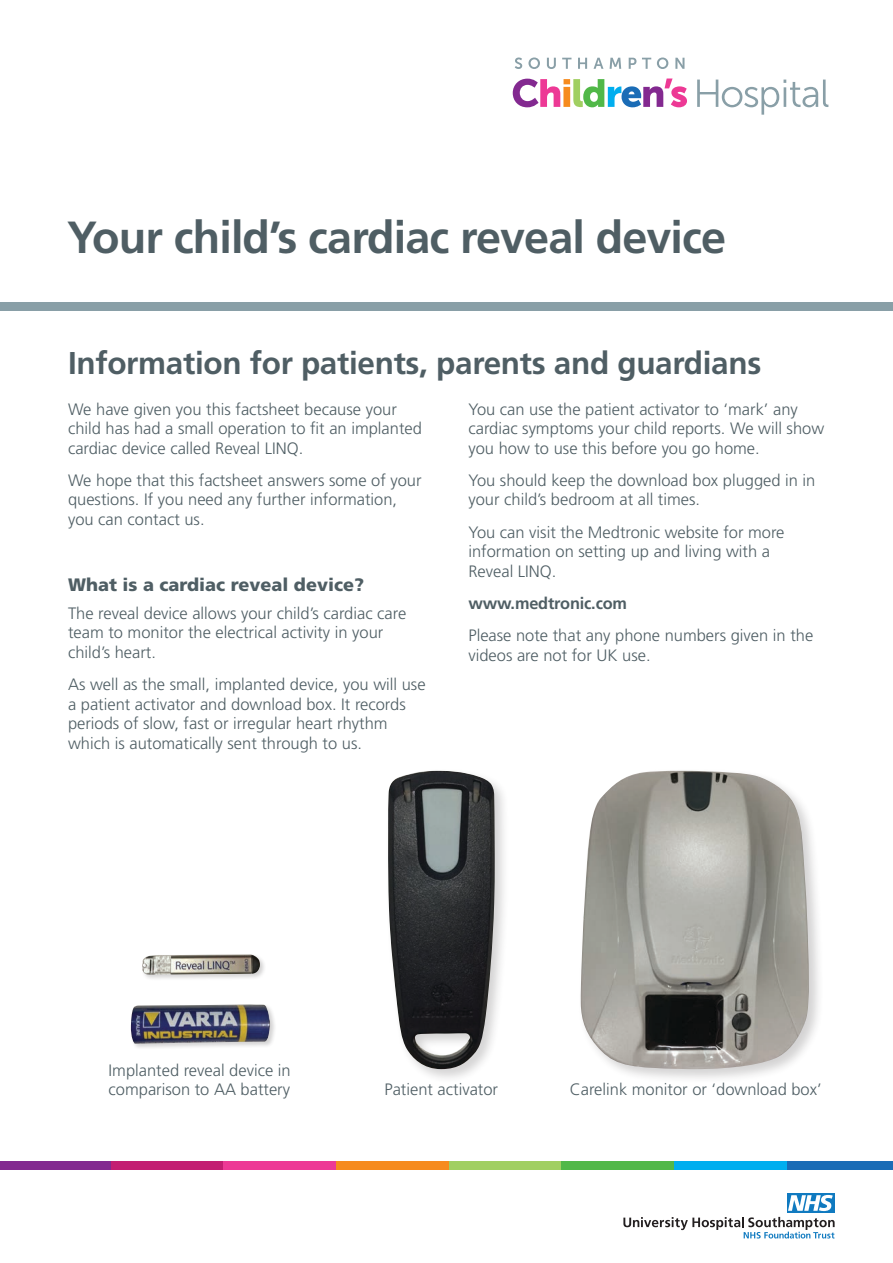
<style>
.page{position:relative;width:893px;height:1263px;background:#fff}
.page>*{position:absolute;margin:0;border:0;box-sizing:border-box;transform-origin:0 0}
.t1{font:700 45px "Frutiger";letter-spacing:-.02em;color:#4f5e64}
.t2{font:700 31.5px "Frutiger";letter-spacing:-.01em;color:#4f5e64}
.t3{font:900 18px "Frutiger";color:#4f5e64}
.t4{font:300 16.5px/19.5px "Frutiger";color:#4f5e64}
.t5{font:700 16.5px "Frutiger";letter-spacing:-.01em;color:#4f5e64}
</style>
<div class="page">
<svg style="left:513px;top:79px;width:174px;height:28px"></svg>
<svg style="left:697px;top:80px;width:131px;height:35px"></svg>
<svg style="left:515px;top:58px;width:7px;height:11px"></svg>
<svg style="left:528px;top:58px;width:12px;height:11px"></svg>
<svg style="left:547px;top:58px;width:9px;height:11px"></svg>
<svg style="left:562px;top:58px;width:9px;height:11px"></svg>
<svg style="left:578px;top:58px;width:9px;height:11px"></svg>
<svg style="left:594px;top:58px;width:9px;height:11px"></svg>
<svg style="left:610px;top:58px;width:11px;height:11px"></svg>
<svg style="left:629px;top:58px;width:7px;height:11px"></svg>
<svg style="left:642px;top:58px;width:9px;height:11px"></svg>
<svg style="left:657px;top:58px;width:11px;height:11px"></svg>
<svg style="left:675px;top:58px;width:9px;height:11px"></svg>
<div style="left:786px;top:1161px;width:107px;height:9px;background:#1a6cb6"></div>
<div style="left:673px;top:1161px;width:113px;height:9px;background:#00aeef"></div>
<div style="left:560px;top:1161px;width:113px;height:9px;background:#51b848"></div>
<div style="left:448px;top:1161px;width:113px;height:9px;background:#a1cf61"></div>
<div style="left:335px;top:1161px;width:113px;height:9px;background:#f68b1e"></div>
<div style="left:223px;top:1161px;width:113px;height:9px;background:#ed3995"></div>
<div style="left:110px;top:1161px;width:113px;height:9px;background:#c31e72"></div>
<div style="left:0;top:1161px;width:110px;height:9px;background:#832990"></div>
<div style="left:0;top:303px;width:893px;height:8px;background:#899fa7"></div>
<div style="left:787px;top:1193px;width:47px;height:20px;background:#107ac0"></div>
<svg style="left:788px;top:1195px;width:45px;height:16px"></svg>
<svg style="left:623px;top:1217px;width:212px;height:21px"></svg>
<div style="left:130px;top:1003px;width:147px;height:47px;background:#231f20;opacity:.2"></div>
<img style="left:131px;top:1004px;width:139px;height:40px">
<div style="left:141px;top:953px;width:126px;height:28px;background:#231f20;opacity:.2"></div>
<img style="left:142px;top:954px;width:118px;height:21px">
<div style="left:385px;top:768px;width:125px;height:316px;background:#231f20;opacity:.2"></div>
<img style="left:388px;top:771px;width:107px;height:298px">
<div style="left:578px;top:768px;width:246px;height:316px;background:#231f20;opacity:.2"></div>
<img style="left:580px;top:771px;width:230px;height:298px">
<h1 class="t1" style="left:67px;top:211px;width:660px">Your child’s cardiac reveal device</h1>
<h2 class="t2" style="left:68px;top:344px;width:695px">Information for patients, parents and guardians</h2>
<p class="t4" style="left:68px;top:399px;width:355px">We have given you this factsheet because your child has had a small operation to fit an implanted cardiac device called Reveal LINQ.</p>
<p class="t4" style="left:68px;top:470px;width:355px">We hope that this factsheet answers some of your questions. If you need any further information, you can contact us.</p>
<p class="t4" style="left:468px;top:399px;width:357px">You can use the patient activator to ‘mark’ any cardiac symptoms your child reports. We will show you how to use this before you go home.</p>
<p class="t4" style="left:468px;top:470px;width:348px">You should keep the download box plugged in in your child’s bedroom at all times.</p>
<p class="t4" style="left:468px;top:522px;width:317px">You can visit the Medtronic website for more information on setting up and living with a<br>Reveal LINQ.</p>
<p class="t5" style="left:468px;top:593px;width:160px">www.medtronic.com</p>
<p class="t4" style="left:468px;top:626px;width:346px">Please note that any phone numbers given in the videos are not for UK use.</p>
<p class="t3" style="left:68px;top:574px;width:297px">What is a cardiac reveal device?</p>
<p class="t4" style="left:68px;top:603px;width:340px">The reveal device allows your child’s cardiac care team to monitor the electrical activity in your child’s heart.</p>
<p class="t4" style="left:68px;top:675px;width:359px">As well as the small, implanted device, you will use a patient activator and download box. It records periods of slow, fast or irregular heart rhythm which is automatically sent through to us.</p>
<p class="t4" style="left:109px;top:1060px;width:184px">Implanted reveal device in comparison to AA battery</p>
<p class="t4" style="left:384px;top:1079px;width:115px">Patient activator</p>
<p class="t4" style="left:570px;top:1079px;width:253px">Carelink monitor or ‘download box’</p>
</div>
